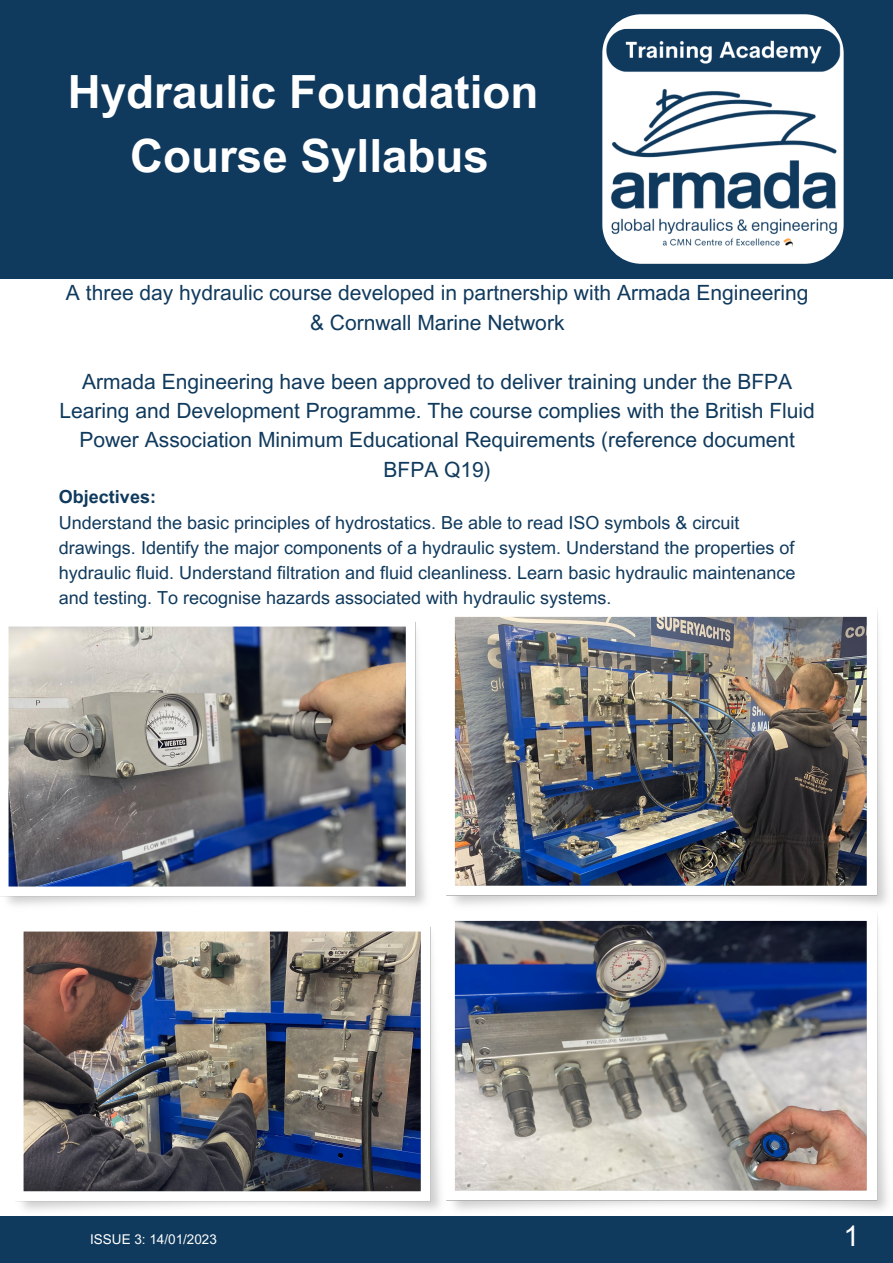
<style>
.page{position:relative;width:893px;height:1263px;background:#fff}
.page>*{position:absolute;margin:0;border:0;box-sizing:border-box;transform-origin:0 0}
.t1{font:700 45.83px/64.1px "Arial MT Pro";color:#fff;text-align:center}
.t2{font:28.58px "Arial MT Pro";color:#fff}
.t3{font:21px/29.4px "Arial MT Pro";color:#103a5d;text-align:center}
.t4{font:18px/25.1px "Arial MT Pro";color:#103a5d}
.t5{font:700 18px "Arial MT Pro";color:#103a5d}
.t6{font:13.5px "Arial MT Pro";color:#fff}
</style>
<div class="page">
<div style="left:0;top:0;width:893px;height:279px;background:#103a5d"></div>
<img style="left:0;top:622px;width:426px;height:283px">
<svg style="left:602px;top:14px;width:242px;height:250px;fill:#fff"></svg>
<img style="left:446px;top:612px;width:441px;height:598px">
<img style="left:15px;top:927px;width:426px;height:283px">
<img style="left:454px;top:919px;width:414px;height:271px">
<div style="left:0;top:1216px;width:893px;height:47px;background:#103a5d"></div>
<h1 class="t1" style="left:68px;top:66px;width:472px">Hydraulic Foundation<br>Course Syllabus</h1>
<p class="t3" style="left:66px;top:281px;width:744px">A three day hydraulic course developed in partnership with Armada Engineering &amp; Cornwall Marine Network</p>
<p class="t3" style="left:60px;top:369px;width:757px">Armada Engineering have been approved to deliver training under the BFPA Learing and Development Programme. The course complies with the British Fluid Power Association Minimum Educational Requirements (reference document BFPA Q19)</p>
<p class="t5" style="left:59px;top:490px;width:99px">Objectives:</p>
<p class="t4" style="left:59px;top:512px;width:738px">Understand the basic principles of hydrostatics. Be able to read ISO symbols &amp; circuit drawings. Identify the major components of a hydraulic system. Understand the properties of hydraulic fluid. Understand filtration and fluid cleanliness. Learn basic hydraulic maintenance and testing. To recognise hazards associated with hydraulic systems.</p>
<p class="t6" style="left:90px;top:1234px;width:128px">ISSUE 3: 14/01/2023</p>
<h2 class="t2" style="left:843px;top:1225px;width:17px">1</h2>
</div>
